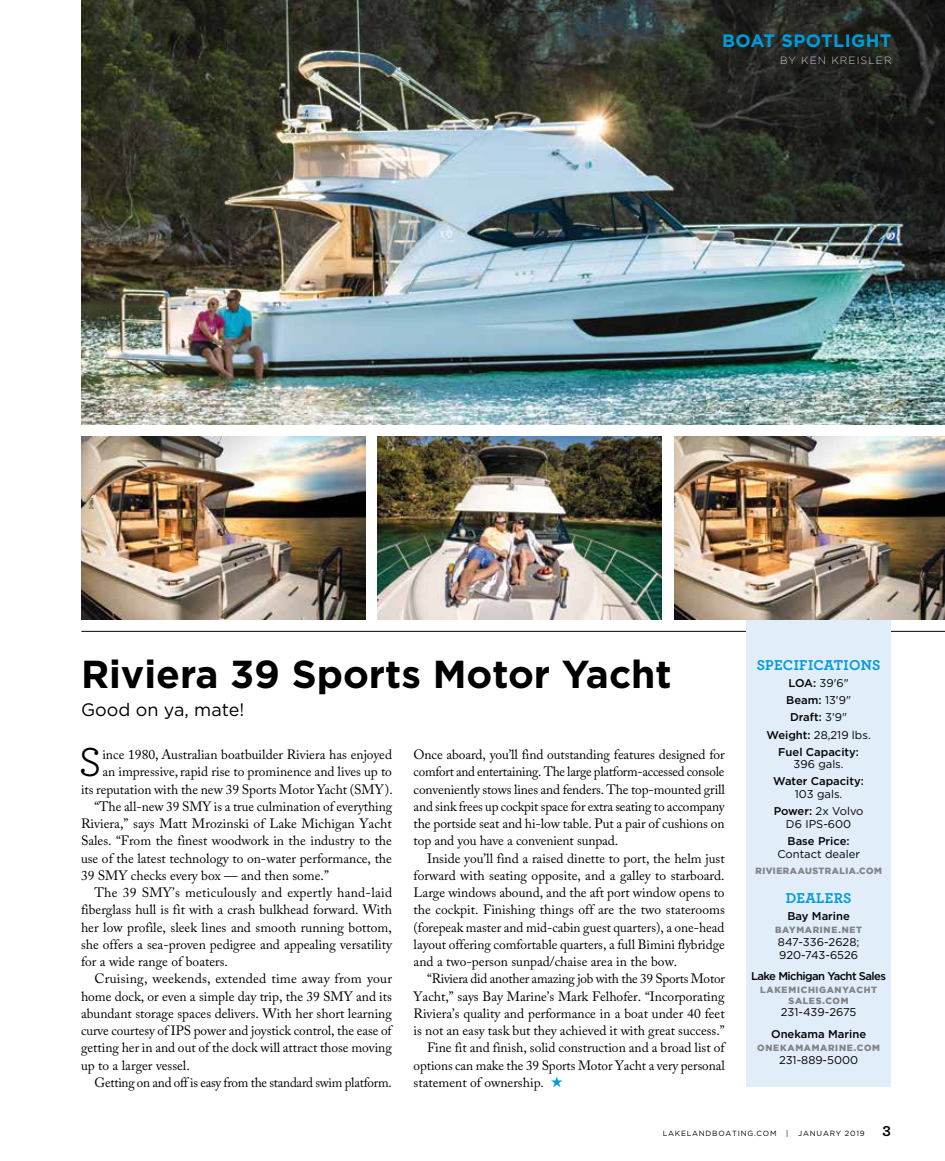
<style>
.page{position:relative;width:945px;height:1161px;background:#fff}
.page>*{position:absolute;margin:0;border:0;box-sizing:border-box;transform-origin:0 0}
.t1{font:42.3px "Archer";color:#000}
.t2{font:700 39px "Gotham";color:#000}
.t3{font:18px "Gotham";color:#000}
.t4{font:700 18px "Gotham";letter-spacing:.025em;color:#009bda}
.t5{font:700 15px "Archer";letter-spacing:.02em;color:#009bda}
.t6{font:13.5px/17.2px "Adobe Caslon Pro";color:#000;text-align:justify}
.t7{font:13.5px "Adobe Caslon Pro";letter-spacing:.02em;color:#000}
.t8{font:500 11.25px/17.1px "Gotham";color:#000;text-align:center}
.t9{font:11.25px/17.1px "Gotham";color:#000;text-align:center}
.t10{font:500 11.25px "Gotham";letter-spacing:-.05em;color:#000}
.t11{font:300 10.5px "Gotham";letter-spacing:.1em;color:#c7c8ca}
.t12{font:900 9px/10.5px "Gotham";letter-spacing:.075em;color:#808285;text-align:center}
.t13{font:900 9px "Gotham";letter-spacing:.045em;color:#808285}
.t14{font:7.5px "Gotham";letter-spacing:.1em;color:#000}
.s1{color:#009bda}
.s2{font-weight:400}
.s3{font-weight:500}
.s4{font-family:"Archer";font-weight:700;font-size:15px}
</style>
<div class="page">
<hr style="left:81px;top:631px;width:864px;height:1px;background:#000">
<div style="left:746px;top:604px;width:145px;height:483px;background:#e1edf9"></div>
<img style="left:81px;top:0;width:864px;height:425px">
<img style="left:81px;top:436px;width:284px;height:184px">
<img style="left:674px;top:436px;width:271px;height:184px">
<img style="left:378px;top:436px;width:284px;height:184px">
<h3 class="t4" style="left:722px;top:30px;width:171px">BOAT SPOTLIGHT</h3>
<p class="t11" style="left:780px;top:54px;width:113px">BY KEN KREISLER</p>
<h2 class="t2" style="left:81px;top:651px;width:592px">Riviera 39 Sports Motor Yacht</h2>
<h3 class="t3" style="left:81px;top:700px;width:165px">Good on ya, mate!</h3>
<h1 class="t1" style="left:78px;top:733px;width:25px">S</h1>
<p class="t6" style="left:102px;top:746px;width:291px">ince 1980, Australian boatbuilder Riviera has enjoyed</p>
<p class="t6" style="left:414px;top:746px;width:313px">Once aboard, you’ll find outstanding features designed for comfort and entertaining. The large platform-accessed console conveniently stows lines and fenders. The top-mounted grill and sink frees up cockpit space for extra seating to accompany the portside seat and hi-low table. Put a pair of cushions on top and you have a convenient sunpad.</p>
<p class="t6" style="left:414px;top:849px;width:313px;text-indent:14px">Inside you’ll find a raised dinette to port, the helm just forward with seating opposite, and a galley to starboard.<br>Large windows abound, and the aft port window opens to the cockpit. Finishing things off are the two staterooms (forepeak master and mid-cabin guest quarters), a one-head layout offering comfortable quarters, a full Bimini flybridge and a two-person sunpad/chaise area in the bow.</p>
<p class="t6" style="left:427px;top:970px;width:299px">“Riviera did another amazing job with the 39 Sports Motor</p>
<p class="t6" style="left:414px;top:987px;width:313px">Yacht,” says Bay Marine’s Mark Felhofer. “Incorporating</p>
<p class="t6" style="left:414px;top:1004px;width:313px">Riviera’s quality and performance in a boat under 40 feet</p>
<p class="t6" style="left:414px;top:1022px;width:313px">is not an easy task but they achieved it with great success.”</p>
<p class="t6" style="left:427px;top:1039px;width:299px">Fine fit and finish, solid construction and a broad list of</p>
<p class="t6" style="left:414px;top:1056px;width:313px">options can make the 39 Sports Motor Yacht a very personal</p>
<p class="t6" style="left:414px;top:1073px;width:151px">statement of ownership. <span class="s1">★</span></p>
<p class="t6" style="left:102px;top:763px;width:291px">an impressive, rapid rise to prominence and lives up to</p>
<p class="t6" style="left:81px;top:780px;width:313px">its reputation with the new 39 Sports Motor Yacht (SMY).</p>
<p class="t6" style="left:94px;top:797px;width:299px">“The all-new 39 SMY is a true culmination of everything</p>
<p class="t6" style="left:81px;top:815px;width:312px">Riviera,” says Matt Mrozinski of Lake Michigan Yacht</p>
<p class="t6" style="left:81px;top:832px;width:313px">Sales. “From the finest woodwork in the industry to the</p>
<p class="t6" style="left:81px;top:849px;width:313px">use of the latest technology to on-water performance, the</p>
<p class="t6" style="left:81px;top:866px;width:249px">39 SMY checks every box — and then some.”</p>
<p class="t7" style="left:94px;top:884px;width:299px">The 39 SMY’s meticulously and expertly hand-laid</p>
<p class="t6" style="left:81px;top:901px;width:313px">fiberglass hull is fit with a crash bulkhead forward. With</p>
<p class="t6" style="left:81px;top:918px;width:312px">her low profile, sleek lines and smooth running bottom,</p>
<p class="t6" style="left:81px;top:935px;width:313px">she offers a sea-proven pedigree and appealing versatility</p>
<p class="t6" style="left:81px;top:953px;width:149px">for a wide range of boaters.</p>
<p class="t6" style="left:94px;top:970px;width:299px">Cruising, weekends, extended time away from your</p>
<p class="t6" style="left:81px;top:987px;width:313px">home dock, or even a simple day trip, the 39 SMY and its</p>
<p class="t6" style="left:81px;top:1004px;width:313px">abundant storage spaces delivers. With her short learning</p>
<p class="t6" style="left:81px;top:1022px;width:312px">curve courtesy of IPS power and joystick control, the ease of</p>
<p class="t6" style="left:81px;top:1039px;width:312px">getting her in and out of the dock will attract those moving</p>
<p class="t6" style="left:81px;top:1056px;width:110px">up to a larger vessel.</p>
<p class="t6" style="left:94px;top:1073px;width:299px">Getting on and off is easy from the standard swim platform.</p>
<p class="t5" style="left:757px;top:653px;width:125px">SPECIFICATIONS</p>
<p class="t8" style="left:767px;top:675px;width:106px">LOA: <span class="s2">39'6"<br></span>Beam: <span class="s2">13'9"<br></span>Draft: <span class="s2">3'9"<br></span>Weight: <span class="s2">28,219 lbs.<br></span>Fuel Capacity:</p>
<p class="t9" style="left:794px;top:756px;width:52px">396 gals.</p>
<p class="t8" style="left:773px;top:773px;width:92px">Water Capacity:</p>
<p class="t9" style="left:774px;top:785px;width:91px">103 gals.<br><span class="s3">Power:</span> 2x Volvo</p>
<p class="t9" style="left:786px;top:815px;width:67px">D6 IPS-600</p>
<p class="t8" style="left:788px;top:832px;width:64px">Base Price:</p>
<p class="t9" style="left:777px;top:845px;width:84px">Contact dealer</p>
<p class="t13" style="left:755px;top:865px;width:128px">RIVIERAAUSTRALIA.COM</p>
<p class="t5" style="left:786px;top:887px;width:67px">DEALERS</p>
<p class="t8" style="left:787px;top:908px;width:64px">Bay Marine</p>
<p class="t12" style="left:775px;top:925px;width:89px">BAYMARINE.NET</p>
<p class="t9" style="left:778px;top:935px;width:83px;line-height:12.8px;text-align:left">847-336-2628;<br>920-743-6526</p>
<p class="t10" style="left:751px;top:970px;width:136px">Lake Michigan Yacht Sales</p>
<p class="t12" style="left:760px;top:985px;width:118px">LAKEMICHIGANYACHT<br>SALES.COM</p>
<p class="t9" style="left:781px;top:1004px;width:77px">231-439-2675</p>
<p class="t8" style="left:771px;top:1025px;width:97px">Onekama Marine</p>
<p class="t12" style="left:757px;top:1042px;width:124px">ONEKAMAMARINE.COM</p>
<p class="t9" style="left:779px;top:1051px;width:81px">231-889-5000</p>
<p class="t14" style="left:663px;top:1129px;width:115px">LAKELANDBOATING.COM</p>
<p class="t14" style="left:786px;top:1129px;width:4px">|</p>
<p class="t14" style="left:798px;top:1129px;width:94px">JANUARY 2019 <span class="s4">3</span></p>
</div>
